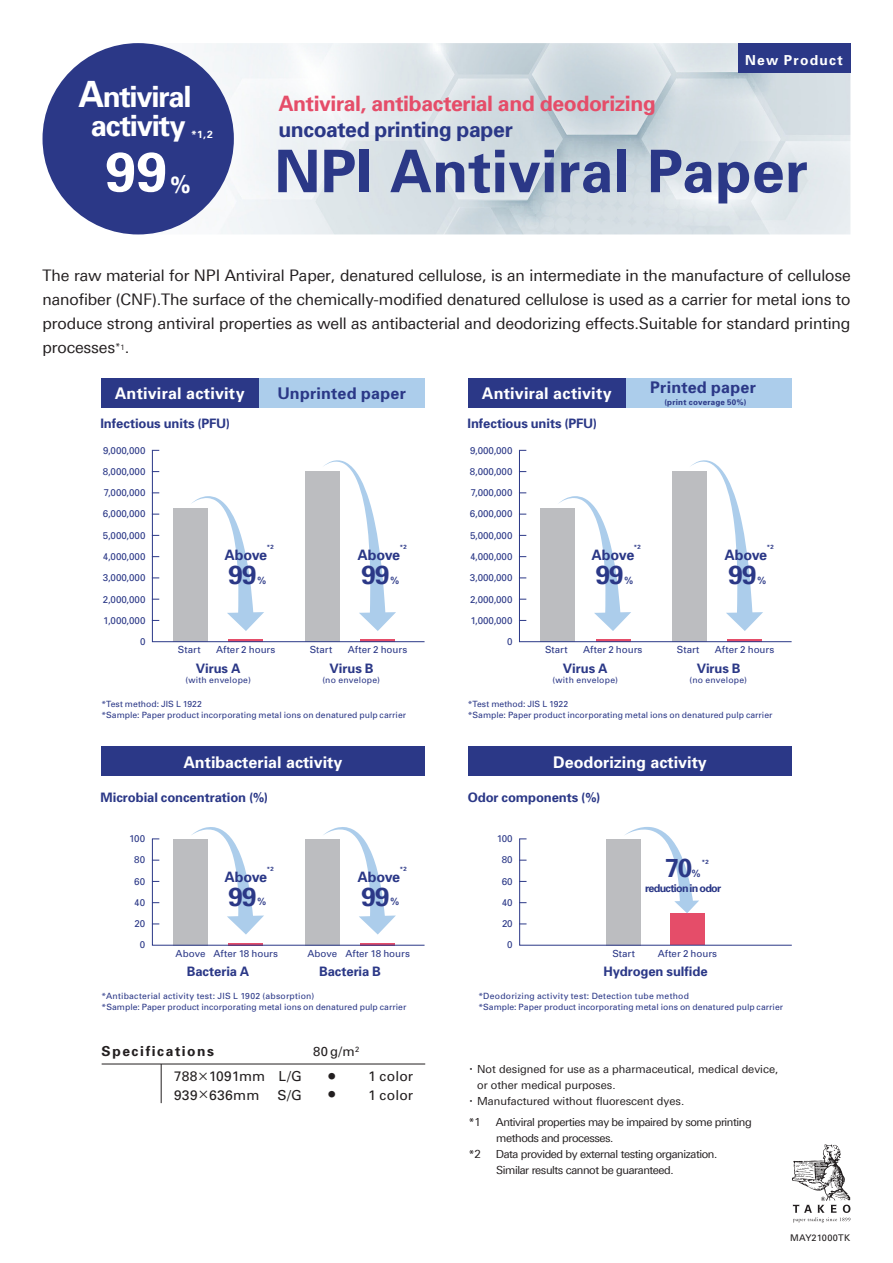
<style>
.page{position:relative;width:893px;height:1263px;background:#fff}
.page>*{position:absolute;margin:0;border:0;box-sizing:border-box;transform-origin:0 0}
.t1{font:700 58.8px "Univers";letter-spacing:.005em;color:#2b3887}
.t2{font:700 55.05px "Univers";color:#fff}
.t3{font:700 29.25px/29px "Univers";letter-spacing:-.045em;color:#fff;text-align:center}
.t4{font:700 26.1px "Univers";letter-spacing:-.035em;color:#2b3887}
.t5{font:700 23.4px "Univers";color:#fff}
.t6{font:700 21.15px "Univers";letter-spacing:-.02em;color:#e54d69}
.t7{font:700 21.15px "Univers";letter-spacing:-.02em;color:#2b3887}
.t8{font:700 16.05px "Univers";color:#fff}
.t9{font:700 16.05px "Univers";letter-spacing:.015em;color:#2b3887}
.t10{font:15.9px/23.9px "Linotype Univers 430";letter-spacing:-.01em;color:#231f20;text-align:justify}
.t11{font:700 14.4px "Univers";letter-spacing:-.02em;color:#2b3887}
.t12{font:13.8px "Univers";letter-spacing:.01em;color:#231f20}
.t13{font:700 13.8px "Univers";letter-spacing:.115em;color:#231f20}
.t14{font:700 13.8px "Univers";letter-spacing:.09em;color:#fff}
.t15{font:700 13.05px "Univers";letter-spacing:-.005em;color:#2b3887}
.t16{font:13.05px "Univers";color:#231f20}
.t17{font:11.1px/15.9px "Linotype Univers 430";letter-spacing:-.04em;color:#231f20}
.t18{font:11.1px "Linotype Univers 430";color:#231f20}
.t19{font:700 10.8px "Univers";letter-spacing:-.065em;color:#2b3887}
.t20{font:700 10.35px "Univers";color:#fff}
.t21{font:9.9px "Midashi Go Pr 6 N MB31";color:#2b3887}
.t22{font:9.75px/21.3px "Univers";color:#2b3887;text-align:right}
.t23{font:9.15px "Univers";letter-spacing:.025em;color:#231f20}
.t24{font:8.55px/10.6px "Univers";letter-spacing:.01em;color:#2b3887}
.t25{font:700 8.1px "Univers";letter-spacing:.03em;color:#2b3887}
.t26{font:700 6px "Univers";color:#2b3887}
.s1{font-size:36.15px}
.s2{font-size:9.6px}
.s3{font-family:"Gothic BBB Pr 6 N";font-weight:500;font-size:12.75px}
.s4{font-family:"Gothic BBB Pro";font-weight:500;font-size:10.65px}
</style>
<div class="page">
<img style="left:43px;top:43px;width:807px;height:191px">
<svg style="left:792px;top:1144px;width:58px;height:78px"></svg>
<hr style="left:102px;top:1063px;width:323px;height:1px;background:#231f20">
<hr style="left:161px;top:1064px;width:1px;height:39px;background:#231f20">
<div style="left:43px;top:43px;width:191px;height:191px;background:#2b3887;border-radius:50%"></div>
<div style="left:738px;top:43px;width:112px;height:30px;background:#2b3887"></div>
<div style="left:101px;top:378px;width:158px;height:30px;background:#2b3887"></div>
<div style="left:259px;top:378px;width:166px;height:30px;background:#accdeb"></div>
<svg style="left:152px;top:450px;width:273px;height:192px"></svg>
<div style="left:469px;top:746px;width:323px;height:30px;background:#2b3887"></div>
<svg style="left:519px;top:827px;width:273px;height:119px"></svg>
<div style="left:101px;top:746px;width:324px;height:30px;background:#2b3887"></div>
<svg style="left:152px;top:827px;width:273px;height:119px"></svg>
<div style="left:468px;top:378px;width:158px;height:30px;background:#2b3887"></div>
<div style="left:626px;top:378px;width:166px;height:30px;background:#accdeb"></div>
<svg style="left:519px;top:450px;width:273px;height:192px"></svg>
<h3 class="t3" style="left:78px;top:81px;width:115px"><span class="s1">A</span>ntiviral activity</h3>
<h2 class="t2" style="left:106px;top:136px;width:63px">99</h2>
<p class="t20" style="left:191px;top:127px;width:23px">*1,2</p>
<h3 class="t5" style="left:170px;top:170px;width:22px">%</h3>
<h3 class="t6" style="left:278px;top:90px;width:379px">Antiviral, antibacterial and deodorizing</h3>
<h3 class="t7" style="left:278px;top:116px;width:236px">uncoated printing paper</h3>
<h3 class="t14" style="left:745px;top:51px;width:99px">New Product</h3>
<h1 class="t1" style="left:274px;top:133px;width:535px">NPI Antiviral Paper</h1>
<p class="t10" style="left:43px;top:263px;width:810px">The raw material for NPI Antiviral Paper, denatured cellulose, is an intermediate in the manufacture of cellulose nanofiber (CNF).The surface of the chemically-modified denatured cellulose is used as a carrier for metal ions to produce strong antiviral properties as well as antibacterial and deodorizing effects.Suitable for standard printing processes<span class="s2">*</span><sup>1</sup>.</p>
<h3 class="t8" style="left:115px;top:383px;width:131px">Antiviral activity</h3>
<h3 class="t9" style="left:277px;top:383px;width:130px">Unprinted paper</h3>
<h3 class="t15" style="left:100px;top:415px;width:131px">Infectious units (PFU)</h3>
<p class="t22" style="left:103px;top:439px;width:44px">9,000,000<br>8,000,000<br>7,000,000<br>6,000,000<br>5,000,000<br>4,000,000<br>3,000,000<br>2,000,000<br>1,000,000<br>0</p>
<p class="t26" style="left:267px;top:543px;width:9px">*2</p>
<h3 class="t11" style="left:224px;top:546px;width:44px">Above</h3>
<h3 class="t4" style="left:229px;top:558px;width:30px">99</h3>
<p class="t21" style="left:257px;top:572px;width:11px">％</p>
<p class="t26" style="left:400px;top:543px;width:9px">*2</p>
<h3 class="t11" style="left:357px;top:546px;width:44px">Above</h3>
<h3 class="t4" style="left:362px;top:558px;width:30px">99</h3>
<p class="t21" style="left:390px;top:572px;width:11px">％</p>
<p class="t22" style="left:178px;top:639px;width:24px">Start</p>
<p class="t22" style="left:216px;top:639px;width:61px">After 2 hours</p>
<p class="t22" style="left:310px;top:639px;width:24px">Start</p>
<p class="t22" style="left:348px;top:639px;width:61px">After 2 hours</p>
<h3 class="t15" style="left:330px;top:660px;width:45px">Virus B</h3>
<h3 class="t15" style="left:196px;top:660px;width:46px">Virus A</h3>
<p class="t24" style="left:185px;top:674px;width:67px">(with envelope)</p>
<p class="t24" style="left:322px;top:674px;width:59px">(no envelope)</p>
<h3 class="t8" style="left:482px;top:383px;width:131px">Antiviral activity</h3>
<h3 class="t9" style="left:650px;top:377px;width:107px">Printed paper</h3>
<p class="t25" style="left:664px;top:397px;width:83px">(print coverage 50%)</p>
<p class="t22" style="left:470px;top:439px;width:44px">9,000,000<br>8,000,000<br>7,000,000<br>6,000,000<br>5,000,000<br>4,000,000<br>3,000,000<br>2,000,000<br>1,000,000<br>0</p>
<p class="t22" style="left:545px;top:639px;width:24px">Start</p>
<p class="t22" style="left:583px;top:639px;width:61px">After 2 hours</p>
<p class="t22" style="left:677px;top:639px;width:24px">Start</p>
<p class="t22" style="left:715px;top:639px;width:61px">After 2 hours</p>
<h3 class="t15" style="left:563px;top:660px;width:46px">Virus A</h3>
<p class="t24" style="left:552px;top:674px;width:67px">(with envelope)</p>
<p class="t24" style="left:689px;top:674px;width:59px">(no envelope)</p>
<h3 class="t15" style="left:467px;top:415px;width:131px">Infectious units (PFU)</h3>
<p class="t26" style="left:634px;top:543px;width:9px">*2</p>
<p class="t26" style="left:767px;top:543px;width:9px">*2</p>
<h3 class="t11" style="left:591px;top:546px;width:44px">Above</h3>
<h3 class="t4" style="left:596px;top:558px;width:30px">99</h3>
<p class="t21" style="left:624px;top:572px;width:11px">％</p>
<h3 class="t11" style="left:724px;top:546px;width:44px">Above</h3>
<h3 class="t4" style="left:729px;top:558px;width:30px">99</h3>
<p class="t21" style="left:757px;top:572px;width:11px">％</p>
<h3 class="t15" style="left:697px;top:660px;width:45px">Virus B</h3>
<p class="t24" style="left:101px;top:698px;width:306px">*Test method: JIS L 1922<br>*Sample: Paper product incorporating metal ions on denatured pulp carrier</p>
<p class="t24" style="left:468px;top:698px;width:306px">*Test method: JIS L 1922<br>*Sample: Paper product incorporating metal ions on denatured pulp carrier</p>
<h3 class="t8" style="left:183px;top:752px;width:161px">Antibacterial activity</h3>
<h3 class="t15" style="left:101px;top:789px;width:169px">Microbial concentration (%)</h3>
<h3 class="t8" style="left:553px;top:752px;width:155px">Deodorizing activity</h3>
<h3 class="t15" style="left:468px;top:789px;width:134px">Odor components (%)</h3>
<p class="t22" style="left:129px;top:828px;width:17px">100<br>80<br>60<br>40<br>20<br>0</p>
<p class="t22" style="left:497px;top:828px;width:17px">100<br>80<br>60<br>40<br>20<br>0</p>
<p class="t26" style="left:400px;top:865px;width:9px">*2</p>
<h3 class="t4" style="left:665px;top:851px;width:29px">70</h3>
<p class="t21" style="left:691px;top:865px;width:11px">％</p>
<p class="t19" style="left:645px;top:881px;width:78px">reduction in odor</p>
<p class="t26" style="left:702px;top:857px;width:9px">*2</p>
<p class="t26" style="left:267px;top:865px;width:9px">*2</p>
<h3 class="t11" style="left:224px;top:868px;width:44px">Above</h3>
<h3 class="t4" style="left:229px;top:880px;width:30px">99</h3>
<p class="t21" style="left:257px;top:894px;width:11px">％</p>
<h3 class="t11" style="left:357px;top:868px;width:44px">Above</h3>
<h3 class="t4" style="left:362px;top:880px;width:30px">99</h3>
<p class="t21" style="left:390px;top:894px;width:11px">％</p>
<p class="t22" style="left:176px;top:942px;width:104px">Above After 18 hours</p>
<p class="t22" style="left:307px;top:942px;width:104px">Above After 18 hours</p>
<p class="t22" style="left:612px;top:942px;width:24px">Start</p>
<p class="t22" style="left:658px;top:942px;width:61px">After 2 hours</p>
<h3 class="t15" style="left:187px;top:963px;width:64px">Bacteria A</h3>
<h3 class="t15" style="left:319px;top:963px;width:63px">Bacteria B</h3>
<p class="t24" style="left:102px;top:990px;width:306px">*Antibacterial activity test: JIS L 1902 (absorption)<br>*Sample: Paper product incorporating metal ions on denatured pulp carrier</p>
<h3 class="t13" style="left:102px;top:1042px;width:114px">Specifications</h3>
<h3 class="t16" style="left:313px;top:1043px;width:48px">80 g/m<sup>2</sup></h3>
<h3 class="t12" style="left:174px;top:1068px;width:129px">788<span class="s3">×</span>1091mm L/G</h3>
<h3 class="t12" style="left:328px;top:1068px;width:86px"><sup>●</sup> 1 color</h3>
<h3 class="t12" style="left:174px;top:1086px;width:87px">939<span class="s3">×</span>636mm</h3>
<h3 class="t12" style="left:278px;top:1086px;width:26px">S/G</h3>
<h3 class="t12" style="left:328px;top:1086px;width:86px"><sup>●</sup> 1 color</h3>
<h3 class="t15" style="left:603px;top:963px;width:106px">Hydrogen sulfide</h3>
<p class="t24" style="left:478px;top:990px;width:306px">*Deodorizing activity test: Detection tube method<br>*Sample: Paper product incorporating metal ions on denatured pulp carrier</p>
<p class="t18" style="left:466px;top:1063px;width:314px"><span class="s4">・</span> Not designed for use as a pharmaceutical, medical device,</p>
<p class="t18" style="left:477px;top:1079px;width:140px">or other medical purposes.</p>
<p class="t18" style="left:466px;top:1095px;width:220px"><span class="s4">・</span> Manufactured without fluorescent dyes.</p>
<p class="t17" style="left:469px;top:1114px;width:14px">*1</p>
<p class="t17" style="left:496px;top:1114px;width:257px">Antiviral properties may be impaired by some printing methods and processes.</p>
<p class="t17" style="left:469px;top:1146px;width:14px">*2</p>
<p class="t17" style="left:496px;top:1146px;width:223px">Data provided by external testing organization.<br>Similar results cannot be guaranteed.</p>
<p class="t23" style="left:790px;top:1232px;width:62px">MAY21000TK</p>
</div>
